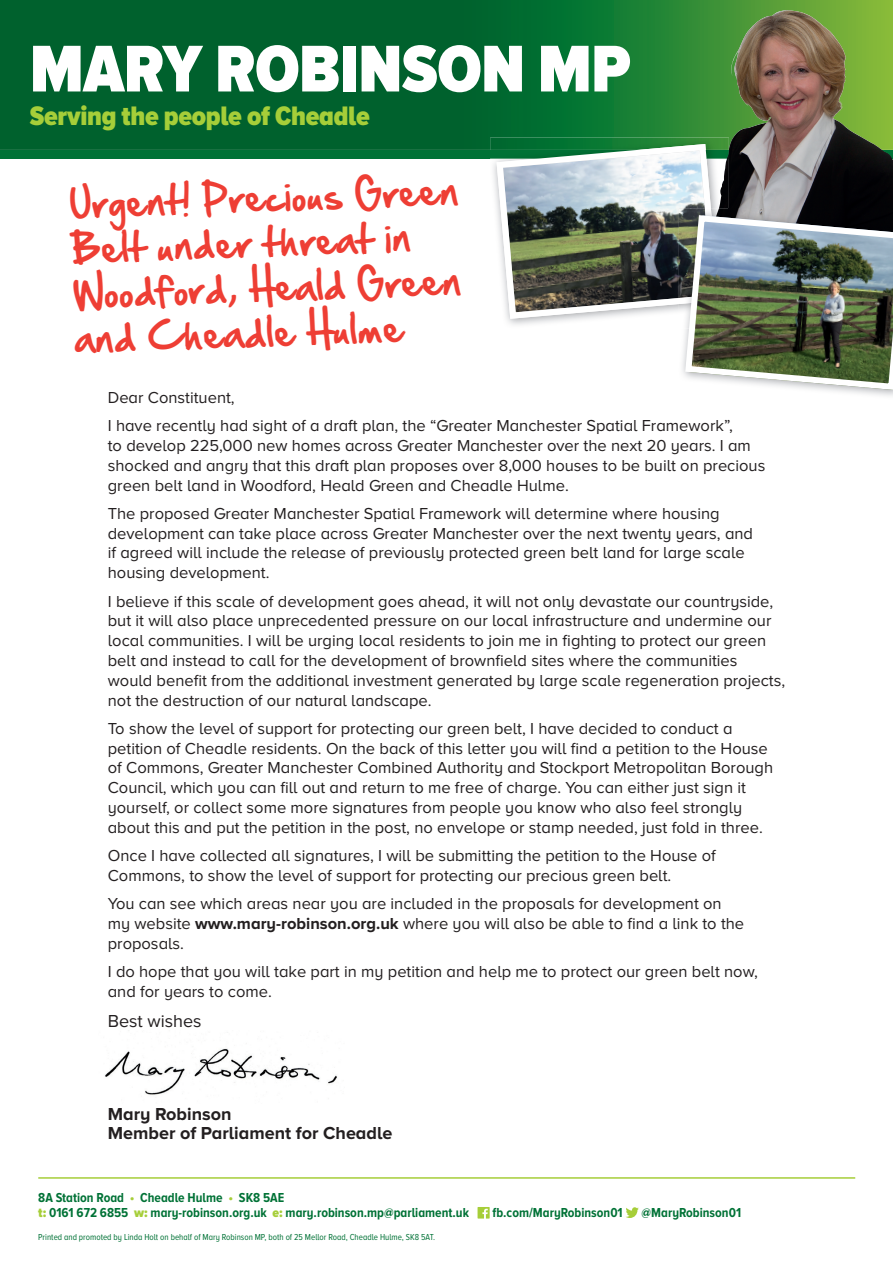
<style>
.page{position:relative;width:893px;height:1263px;background:#fff}
.page>*{position:absolute;margin:0;border:0;box-sizing:border-box;transform-origin:0 0}
.t1{font:900 68.4px "Proxima Nova A Cond";letter-spacing:-.01em;color:#fff}
.t2{font:34.5px/45px "Hand Of Sean";color:#ee3e34}
.t3{font:900 27.75px "Proxima Nova A Cond";letter-spacing:-.01em;color:#a6ce39}
.t4{font:700 18px/19.5px "Proxima Nova A";color:#231f20}
.t5{font:18px "Proxima Nova A";color:#231f20}
.t6{font:16.5px/19.8px "Proxima Nova A";color:#231f20}
.t7{font:700 13.5px/15px "Proxima Nova A Cond";color:#007236}
.t8{font:9px "Proxima Nova A Cond";color:#007236}
.s1{font-weight:700}
.s2{color:#a6ce39}
.s3{font-weight:900;color:#a6ce39}
</style>
<div class="page">
<img style="left:105px;top:1048px;width:232px;height:47px">
<svg style="left:0;top:0;width:846px;height:150px;background:#136a32"></svg>
<div style="left:0;top:150px;width:893px;height:8px;background:#007236"></div>
<img style="left:731px;top:15px;width:41px;height:106px">
<svg style="left:478px;top:1207px;width:12px;height:11px"></svg>
<svg style="left:626px;top:1207px;width:13px;height:11px"></svg>
<img style="left:490px;top:138px;width:239px;height:12px">
<img style="left:496px;top:144px;width:397px;height:249px">
<hr style="left:38px;top:1177px;width:817px;height:2px;background:#a6ce39">
<h1 class="t1" style="left:30px;top:30px;width:603px">MARY ROBINSON MP</h1>
<h3 class="t3" style="left:30px;top:100px;width:341px">Serving the people of Cheadle</h3>
<h2 class="t2" style="left:69px;top:181px;width:390px;rotate:-2deg">Urgent! Precious Green<br>Belt under threat in<br>Woodford, Heald Green and Cheadle Hulme</h2>
<p class="t6" style="left:108px;top:383px;width:627px;line-height:28.3px">Dear Constituent,<br>I have recently had sight of a draft plan, the “Greater Manchester Spatial Framework”,</p>
<p class="t6" style="left:108px;top:435px;width:659px">to develop 225,000 new homes across Greater Manchester over the next 20 years. I am shocked and angry that this draft plan proposes over 8,000 houses to be built on precious green belt land in Woodford, Heald Green and Cheadle Hulme.</p>
<p class="t6" style="left:108px;top:503px;width:647px">The proposed Greater Manchester Spatial Framework will determine where housing development can take place across Greater Manchester over the next twenty years, and if agreed will include the release of previously protected green belt land for large scale housing development.</p>
<p class="t6" style="left:108px;top:591px;width:679px">I believe if this scale of development goes ahead, it will not only devastate our countryside, but it will also place unprecedented pressure on our local infrastructure and undermine our local communities. I will be urging local residents to join me in fighting to protect our green belt and instead to call for the development of brownfield sites where the communities would benefit from the additional investment generated by large scale regeneration projects, not the destruction of our natural landscape.</p>
<p class="t6" style="left:108px;top:718px;width:667px">To show the level of support for protecting our green belt, I have decided to conduct a petition of Cheadle residents. On the back of this letter you will find a petition to the House of Commons, Greater Manchester Combined Authority and Stockport Metropolitan Borough Council, which you can fill out and return to me free of charge. You can either just sign it yourself, or collect some more signatures from people you know who also feel strongly about this and put the petition in the post, no envelope or stamp needed, just fold in three.</p>
<p class="t6" style="left:108px;top:845px;width:610px">Once I have collected all signatures, I will be submitting the petition to the House of<br>Commons, to show the level of support for protecting our precious green belt.</p>
<p class="t6" style="left:108px;top:894px;width:638px">You can see which areas near you are included in the proposals for development on my website <span class="s1">www.mary-robinson.org.uk</span> where you will also be able to find a link to the proposals.</p>
<p class="t6" style="left:108px;top:961px;width:652px">I do hope that you will take part in my petition and help me to protect our green belt now, and for years to come.</p>
<p class="t5" style="left:108px;top:1011px;width:95px">Best wishes</p>
<p class="t4" style="left:108px;top:1103px;width:286px">Mary Robinson<br>Member of Parliament for Cheadle</p>
<p class="t7" style="left:38px;top:1190px;width:432px">8A Station Road <span class="s2">•</span> Cheadle Hulme <span class="s2">•</span> SK8 5AE<br><span class="s3">t:</span> 0161 672 6855 <span class="s3">w:</span> mary-robinson.org.uk <span class="s3">e:</span> mary.robinson.mp@parliament.uk</p>
<p class="t8" style="left:38px;top:1232px;width:398px">Printed and promoted by Linda Holt on behalf of Mary Robinson MP, both of 25 Mellor Road, Cheadle Hulme, SK8 5AT.</p>
<p class="t7" style="left:492px;top:1205px;width:132px">fb.com/MaryRobinson01</p>
<p class="t7" style="left:642px;top:1205px;width:101px">@MaryRobinson01</p>
</div>
